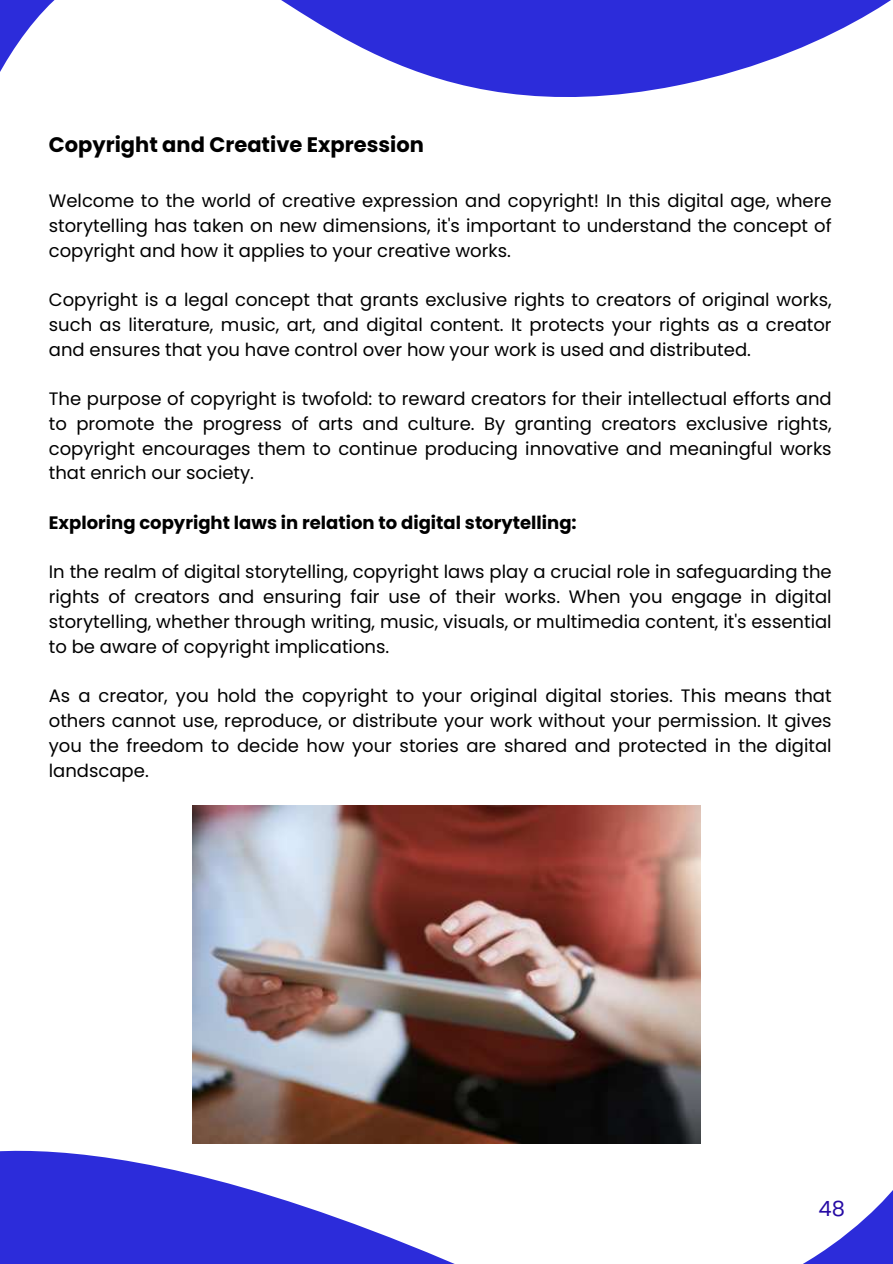
<style>
.page{position:relative;width:893px;height:1264px;background:#fff}
.page>*{position:absolute;margin:0;border:0;box-sizing:border-box;transform-origin:0 0}
.t1{font:700 21px "Poppins";color:#000}
.t2{font:21px "Poppins";color:#250aa4}
.t3{font:18px/24.8px "Poppins";color:#000;text-align:justify}
.t4{font:700 18px "Poppins";color:#000}
</style>
<div class="page">
<svg style="left:0;top:0;width:891px;height:97px"></svg>
<svg style="left:0;top:1150px;width:892px;height:113px"></svg>
<img style="left:193px;top:805px;width:507px;height:338px">
<p class="t1" style="left:49px;top:132px;width:376px">Copyright and Creative Expression</p>
<p class="t3" style="left:49px;top:188px;width:784px">Welcome to the world of creative expression and copyright! In this digital age, where storytelling has taken on new dimensions, it's important to understand the concept of copyright and how it applies to your creative works.</p>
<p class="t3" style="left:49px;top:287px;width:784px">Copyright is a legal concept that grants exclusive rights to creators of original works, such as literature, music, art, and digital content. It protects your rights as a creator and ensures that you have control over how your work is used and distributed.</p>
<p class="t3" style="left:49px;top:386px;width:784px">The purpose of copyright is twofold: to reward creators for their intellectual efforts and to promote the progress of arts and culture. By granting creators exclusive rights, copyright encourages them to continue producing innovative and meaningful works that enrich our society.</p>
<p class="t4" style="left:49px;top:512px;width:529px">Exploring copyright laws in relation to digital storytelling:</p>
<p class="t3" style="left:49px;top:560px;width:784px">In the realm of digital storytelling, copyright laws play a crucial role in safeguarding the rights of creators and ensuring fair use of their works. When you engage in digital storytelling, whether through writing, music, visuals, or multimedia content, it's essential to be aware of copyright implications.</p>
<p class="t3" style="left:49px;top:683px;width:784px">As a creator, you hold the copyright to your original digital stories. This means that others cannot use, reproduce, or distribute your work without your permission. It gives you the freedom to decide how your stories are shared and protected in the digital landscape.</p>
<p class="t2" style="left:818px;top:1196px;width:28px">48</p>
</div>
